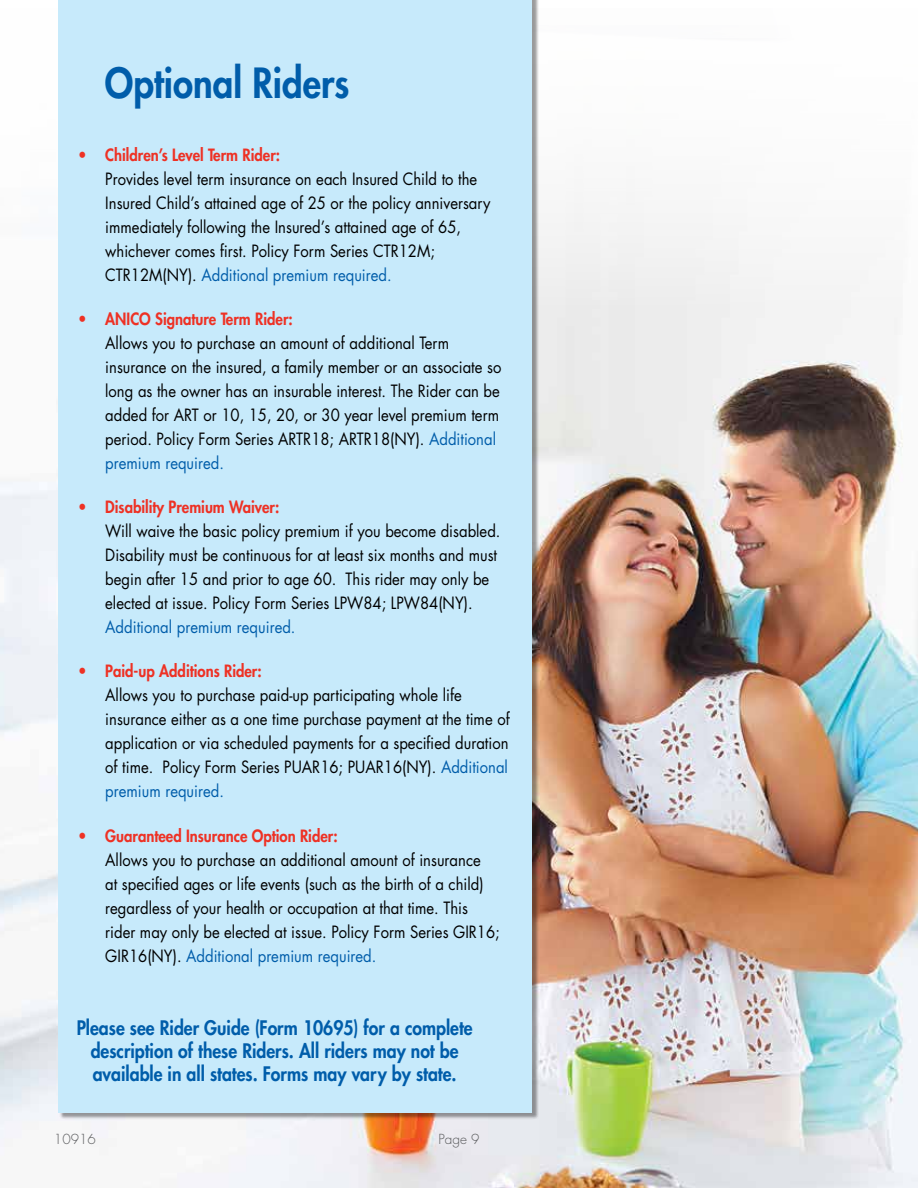
<style>
.page{position:relative;width:918px;height:1188px;background:#fff}
.page>*{position:absolute;margin:0;border:0;box-sizing:border-box;transform-origin:0 0}
.t1{font:800 40.5px "Futura";color:#005daa;scale:.9 1}
.t2{font:800 19.5px/23.4px "Futura";color:#005daa;text-align:center;scale:.9 1}
.t3{font:16.5px/24px "Futura";color:#000;scale:.9 1}
.t4{font:800 16.5px "Futura";color:#ee3124;scale:.9 1}
.t5{font:16.5px "Futura";color:#005daa;scale:.9 1}
.t6{font:300 13.5px "Futura";color:#58595b}
.s1{color:#005daa}
</style>
<div class="page">
<img style="left:0;top:203px;width:918px;height:985px">
<div style="left:59px;top:0;width:480px;height:1120px;background:#000;opacity:.4"></div>
<div style="left:58px;top:0;width:473px;height:1112px;background:#c7eafb"></div>
<h1 class="t1" style="left:105px;top:58px;width:273px">Optional Riders</h1>
<p class="t4" style="left:78px;top:144px;width:226px">• Children’s Level Term Rider:</p>
<p class="t3" style="left:105px;top:167px;width:430px">Provides level term insurance on each Insured Child to the Insured Child’s attained age of 25 or the policy anniversary immediately following the Insured’s attained age of 65, whichever comes first. Policy Form Series CTR12M; CTR12M(NY). <span class="s1">Additional premium required.</span></p>
<p class="t4" style="left:78px;top:308px;width:240px">• ANICO Signature Term Rider:</p>
<p class="t3" style="left:105px;top:331px;width:442px">Allows you to purchase an amount of additional Term insurance on the insured, a family member or an associate so long as the owner has an insurable interest. The Rider can be added for ART or 10, 15, 20, or 30 year level premium term period. Policy Form Series ARTR18; ARTR18(NY). <span class="s1">Additional premium required.</span></p>
<p class="t4" style="left:78px;top:497px;width:225px">• Disability Premium Waiver:</p>
<p class="t3" style="left:105px;top:519px;width:441px">Will waive the basic policy premium if you become disabled.<br>Disability must be continuous for at least six months and must begin after 15 and prior to age 60. This rider may only be elected at issue. Policy Form Series LPW84; LPW84(NY).</p>
<p class="t5" style="left:105px;top:617px;width:213px">Additional premium required.</p>
<p class="t4" style="left:78px;top:661px;width:205px">• Paid-up Additions Rider:</p>
<p class="t3" style="left:105px;top:684px;width:451px">Allows you to purchase paid-up participating whole life insurance either as a one time purchase payment at the time of application or via scheduled payments for a specified duration of time. Policy Form Series PUAR16; PUAR16(NY). <span class="s1">Additional premium required.</span></p>
<p class="t4" style="left:78px;top:825px;width:290px">• Guaranteed Insurance Option Rider:</p>
<p class="t3" style="left:105px;top:848px;width:440px">Allows you to purchase an additional amount of insurance<br>at specified ages or life events (such as the birth of a child) regardless of your health or occupation at that time. This rider may only be elected at issue. Policy Form Series GIR16; GIR16(NY). <span class="s1">Additional premium required.</span></p>
<p class="t2" style="left:77px;top:1016px;width:441px">Please see Rider Guide (Form 10695) for a complete description of these Riders. All riders may not be available in all states. Forms may vary by state.</p>
<p class="t6" style="left:54px;top:1131px;width:43px">10916</p>
<p class="t6" style="left:438px;top:1131px;width:43px">Page 9</p>
</div>
